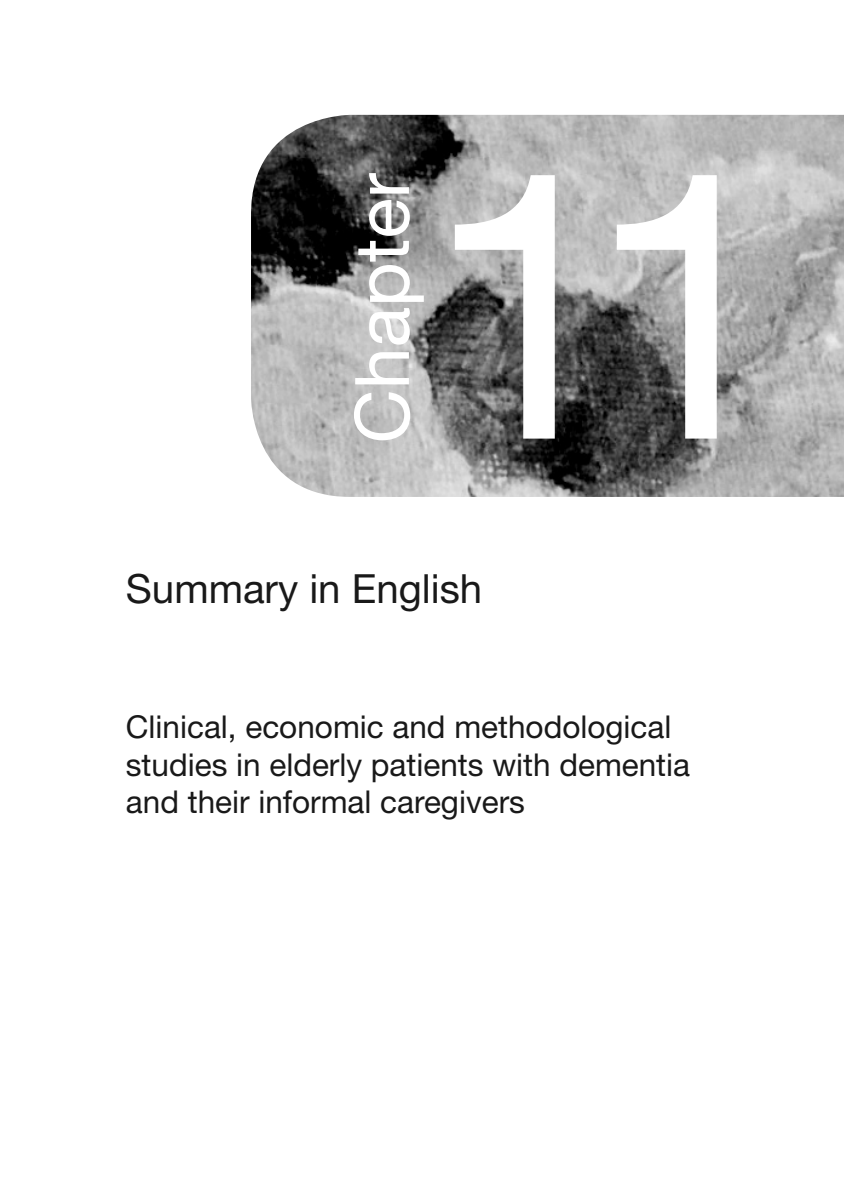
<style>
.page{position:relative;width:844px;height:1191px;background:#fff}
.page>*{position:absolute;margin:0;border:0;box-sizing:border-box;transform-origin:0 0}
.t1{font:371.35px "Helvetica Neue LT Std";color:#fff}
.t2{font:75.25px "Helvetica Neue LT Std";color:#fff}
.t3{font:40.25px "Helvetica Neue LT Std";color:#191919}
.t4{font:31.5px/37.8px "Helvetica Neue LT Std";color:#191919}
</style>
<div class="page">
<img style="left:251px;top:115px;width:593px;height:382px">
<h2 class="t2" style="left:337px;top:443px;width:272px;rotate:-90deg">Chapter</h2>
<h1 class="t1" style="left:423px;top:85px;width:370px">11</h1>
<p class="t3" style="left:126px;top:564px;width:358px">Summary in English</p>
<p class="t4" style="left:126px;top:707px;width:566px">Clinical, economic and methodological studies in elderly patients with dementia and their informal caregivers</p>
</div>
